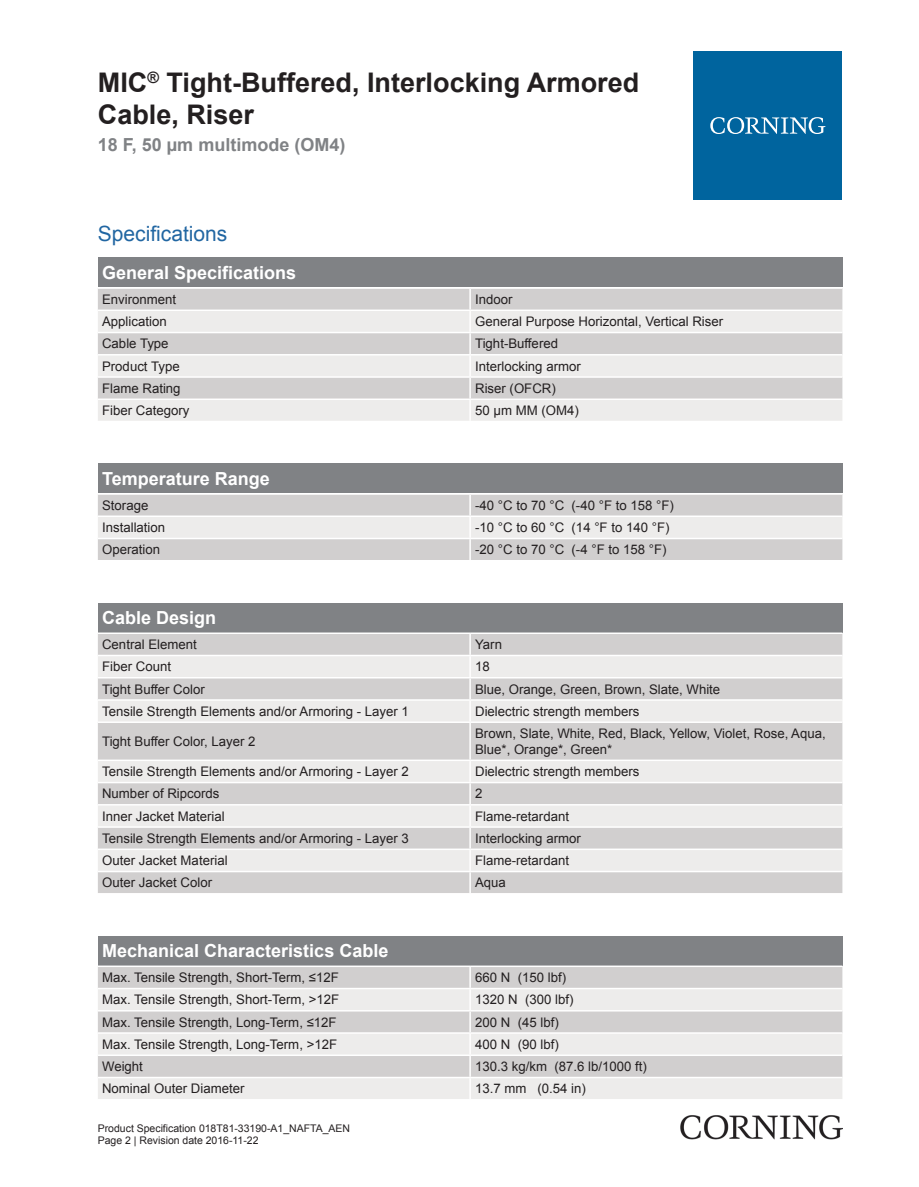
<style>
.page{position:relative;width:919px;height:1187px;background:#fff}
.page>*{position:absolute;margin:0;border:0;box-sizing:border-box;transform-origin:0 0}
.t1{font:700 27px/32.4px "Arial";color:#231f20}
.t2{font:21px "Arial";color:#2166a2}
.t3{font:700 18px "Arial";color:#fff}
.t4{font:700 18px "Arial";color:#808285}
.t5{font:13.2px/15.9px "Arial";color:#231f20}
.t6{font:10.5px/12.6px "Arial";color:#231f20}
</style>
<div class="page">
<div style="left:98px;top:257px;width:744px;height:30px;background:#808285"></div>
<div style="left:98px;top:289px;width:744px;height:20px;background:#d1cfcf"></div>
<svg style="left:98px;top:311px;width:744px;height:110px;fill:#edeceb"></svg>
<hr style="left:469px;top:289px;width:2px;height:20px;background:#fff">
<hr style="left:469px;top:311px;width:2px;height:21px;background:#fff">
<hr style="left:469px;top:333px;width:2px;height:21px;background:#fff">
<hr style="left:469px;top:355px;width:2px;height:21px;background:#fff">
<hr style="left:469px;top:378px;width:2px;height:20px;background:#fff">
<hr style="left:469px;top:400px;width:2px;height:21px;background:#fff">
<hr style="left:98px;top:332px;width:372px;height:1px;background:#fff">
<hr style="left:470px;top:332px;width:372px;height:1px;background:#fff">
<hr style="left:98px;top:354px;width:372px;height:1px;background:#fff">
<hr style="left:470px;top:354px;width:372px;height:1px;background:#fff">
<hr style="left:98px;top:376px;width:372px;height:2px;background:#fff">
<hr style="left:470px;top:376px;width:372px;height:2px;background:#fff">
<hr style="left:98px;top:398px;width:372px;height:2px;background:#fff">
<hr style="left:470px;top:398px;width:372px;height:2px;background:#fff">
<div style="left:98px;top:463px;width:744px;height:30px;background:#808285"></div>
<div style="left:98px;top:494px;width:744px;height:66px;background:#d1cfcf"></div>
<div style="left:98px;top:517px;width:744px;height:20px;background:#edeceb"></div>
<hr style="left:469px;top:494px;width:2px;height:21px;background:#fff">
<hr style="left:469px;top:517px;width:2px;height:20px;background:#fff">
<hr style="left:469px;top:539px;width:2px;height:21px;background:#fff">
<hr style="left:98px;top:515px;width:372px;height:2px;background:#fff">
<hr style="left:470px;top:515px;width:372px;height:2px;background:#fff">
<hr style="left:98px;top:537px;width:372px;height:2px;background:#fff">
<hr style="left:470px;top:537px;width:372px;height:2px;background:#fff">
<div style="left:98px;top:602px;width:744px;height:30px;background:#808285"></div>
<div style="left:98px;top:634px;width:744px;height:259px;background:#d1cfcf"></div>
<svg style="left:98px;top:656px;width:744px;height:214px;fill:#edeceb"></svg>
<hr style="left:469px;top:634px;width:2px;height:20px;background:#fff">
<hr style="left:469px;top:656px;width:2px;height:21px;background:#fff">
<hr style="left:469px;top:678px;width:2px;height:21px;background:#fff">
<hr style="left:469px;top:700px;width:2px;height:21px;background:#fff">
<hr style="left:469px;top:723px;width:2px;height:36px;background:#fff">
<hr style="left:469px;top:761px;width:2px;height:20px;background:#fff">
<hr style="left:469px;top:783px;width:2px;height:21px;background:#fff">
<hr style="left:469px;top:805px;width:2px;height:21px;background:#fff">
<hr style="left:469px;top:827px;width:2px;height:21px;background:#fff">
<hr style="left:469px;top:850px;width:2px;height:20px;background:#fff">
<hr style="left:469px;top:872px;width:2px;height:21px;background:#fff">
<hr style="left:98px;top:654px;width:372px;height:2px;background:#fff">
<hr style="left:470px;top:654px;width:372px;height:2px;background:#fff">
<hr style="left:98px;top:677px;width:372px;height:1px;background:#fff">
<hr style="left:470px;top:677px;width:372px;height:1px;background:#fff">
<hr style="left:98px;top:699px;width:372px;height:1px;background:#fff">
<hr style="left:470px;top:699px;width:372px;height:1px;background:#fff">
<hr style="left:98px;top:721px;width:372px;height:2px;background:#fff">
<hr style="left:470px;top:721px;width:372px;height:2px;background:#fff">
<hr style="left:98px;top:759px;width:372px;height:2px;background:#fff">
<hr style="left:470px;top:759px;width:372px;height:2px;background:#fff">
<hr style="left:98px;top:781px;width:372px;height:2px;background:#fff">
<hr style="left:470px;top:781px;width:372px;height:2px;background:#fff">
<hr style="left:98px;top:804px;width:372px;height:1px;background:#fff">
<hr style="left:470px;top:804px;width:372px;height:1px;background:#fff">
<hr style="left:98px;top:826px;width:372px;height:1px;background:#fff">
<hr style="left:470px;top:826px;width:372px;height:1px;background:#fff">
<hr style="left:98px;top:848px;width:372px;height:2px;background:#fff">
<hr style="left:470px;top:848px;width:372px;height:2px;background:#fff">
<hr style="left:98px;top:870px;width:372px;height:2px;background:#fff">
<hr style="left:470px;top:870px;width:372px;height:2px;background:#fff">
<div style="left:98px;top:935px;width:744px;height:30px;background:#808285"></div>
<div style="left:98px;top:967px;width:744px;height:20px;background:#d1cfcf"></div>
<svg style="left:98px;top:989px;width:744px;height:109px;fill:#edeceb"></svg>
<hr style="left:469px;top:966px;width:2px;height:21px;background:#fff">
<hr style="left:469px;top:989px;width:2px;height:20px;background:#fff">
<hr style="left:469px;top:1011px;width:2px;height:21px;background:#fff">
<hr style="left:469px;top:1033px;width:2px;height:21px;background:#fff">
<hr style="left:469px;top:1055px;width:2px;height:21px;background:#fff">
<hr style="left:469px;top:1078px;width:2px;height:20px;background:#fff">
<hr style="left:98px;top:1009px;width:372px;height:2px;background:#fff">
<hr style="left:470px;top:1009px;width:372px;height:2px;background:#fff">
<hr style="left:98px;top:1032px;width:372px;height:1px;background:#fff">
<hr style="left:470px;top:1032px;width:372px;height:1px;background:#fff">
<hr style="left:98px;top:1054px;width:372px;height:1px;background:#fff">
<hr style="left:470px;top:1054px;width:372px;height:1px;background:#fff">
<hr style="left:98px;top:1076px;width:372px;height:2px;background:#fff">
<hr style="left:470px;top:1076px;width:372px;height:2px;background:#fff">
<div style="left:693px;top:51px;width:149px;height:149px;background:#00649e"></div>
<svg style="left:710px;top:117px;width:115px;height:17px"></svg>
<img style="left:680px;top:1115px;width:162px;height:24px">
<h1 class="t1" style="left:98px;top:66px;width:543px">MIC<sup>®</sup> Tight-Buffered, Interlocking Armored<br>Cable, Riser</h1>
<h3 class="t4" style="left:98px;top:132px;width:249px">18 F, 50 µm multimode (OM4)</h3>
<h2 class="t2" style="left:98px;top:219px;width:131px">Specifications</h2>
<h3 class="t3" style="left:102px;top:260px;width:196px">General Specifications</h3>
<p class="t5" style="left:102px;top:291px;width:76px">Environment</p>
<p class="t5" style="left:475px;top:291px;width:39px">Indoor</p>
<p class="t5" style="left:102px;top:313px;width:66px">Application</p>
<p class="t5" style="left:475px;top:313px;width:249px">General Purpose Horizontal, Vertical Riser</p>
<p class="t5" style="left:102px;top:336px;width:68px">Cable Type</p>
<p class="t5" style="left:475px;top:336px;width:84px">Tight-Buffered</p>
<p class="t5" style="left:102px;top:358px;width:79px">Product Type</p>
<p class="t5" style="left:475px;top:358px;width:107px">Interlocking armor</p>
<p class="t5" style="left:102px;top:380px;width:80px">Flame Rating</p>
<p class="t5" style="left:475px;top:380px;width:82px">Riser (OFCR)</p>
<p class="t5" style="left:102px;top:402px;width:89px">Fiber Category</p>
<p class="t5" style="left:475px;top:402px;width:105px">50 µm MM (OM4)</p>
<h3 class="t3" style="left:102px;top:465px;width:169px">Temperature Range</h3>
<p class="t5" style="left:102px;top:497px;width:48px">Storage</p>
<p class="t5" style="left:475px;top:497px;width:200px">-40 °C to 70 °C (-40 °F to 158 °F)</p>
<p class="t5" style="left:102px;top:519px;width:65px">Installation</p>
<p class="t5" style="left:475px;top:519px;width:196px">-10 °C to 60 °C (14 °F to 140 °F)</p>
<p class="t5" style="left:102px;top:541px;width:59px">Operation</p>
<p class="t5" style="left:475px;top:541px;width:193px">-20 °C to 70 °C (-4 °F to 158 °F)</p>
<h3 class="t3" style="left:102px;top:605px;width:116px">Cable Design</h3>
<p class="t5" style="left:102px;top:636px;width:96px">Central Element</p>
<p class="t5" style="left:475px;top:636px;width:28px">Yarn</p>
<p class="t5" style="left:102px;top:658px;width:70px">Fiber Count</p>
<p class="t5" style="left:475px;top:658px;width:16px">18</p>
<p class="t5" style="left:102px;top:681px;width:104px">Tight Buffer Color</p>
<p class="t5" style="left:475px;top:681px;width:247px">Blue, Orange, Green, Brown, Slate, White</p>
<p class="t5" style="left:102px;top:703px;width:308px">Tensile Strength Elements and/or Armoring - Layer 1</p>
<p class="t5" style="left:475px;top:703px;width:166px">Dielectric strength members</p>
<p class="t5" style="left:102px;top:733px;width:155px">Tight Buffer Color, Layer 2</p>
<p class="t5" style="left:475px;top:725px;width:352px">Brown, Slate, White, Red, Black, Yellow, Violet, Rose, Aqua,<br>Blue*, Orange*, Green*</p>
<p class="t5" style="left:102px;top:763px;width:308px">Tensile Strength Elements and/or Armoring - Layer 2</p>
<p class="t5" style="left:475px;top:763px;width:166px">Dielectric strength members</p>
<p class="t5" style="left:102px;top:785px;width:119px">Number of Ripcords</p>
<p class="t5" style="left:475px;top:785px;width:9px">2</p>
<p class="t5" style="left:102px;top:808px;width:124px">Inner Jacket Material</p>
<p class="t5" style="left:475px;top:808px;width:95px">Flame-retardant</p>
<p class="t5" style="left:102px;top:830px;width:308px">Tensile Strength Elements and/or Armoring - Layer 3</p>
<p class="t5" style="left:475px;top:830px;width:107px">Interlocking armor</p>
<p class="t5" style="left:102px;top:852px;width:127px">Outer Jacket Material</p>
<p class="t5" style="left:475px;top:852px;width:95px">Flame-retardant</p>
<p class="t5" style="left:102px;top:874px;width:112px">Outer Jacket Color</p>
<p class="t5" style="left:475px;top:874px;width:32px">Aqua</p>
<h3 class="t3" style="left:102px;top:937px;width:288px">Mechanical Characteristics Cable</h3>
<p class="t5" style="left:102px;top:969px;width:238px">Max. Tensile Strength, Short-Term, ≤12F</p>
<p class="t5" style="left:475px;top:969px;width:92px">660 N (150 lbf)</p>
<p class="t5" style="left:102px;top:991px;width:239px">Max. Tensile Strength, Short-Term, &gt;12F</p>
<p class="t5" style="left:475px;top:991px;width:100px">1320 N (300 lbf)</p>
<p class="t5" style="left:102px;top:1013px;width:236px">Max. Tensile Strength, Long-Term, ≤12F</p>
<p class="t5" style="left:475px;top:1013px;width:85px">200 N (45 lbf)</p>
<p class="t5" style="left:102px;top:1036px;width:236px">Max. Tensile Strength, Long-Term, &gt;12F</p>
<p class="t5" style="left:475px;top:1036px;width:85px">400 N (90 lbf)</p>
<p class="t5" style="left:102px;top:1058px;width:42px">Weight</p>
<p class="t5" style="left:475px;top:1058px;width:173px">130.3 kg/km (87.6 lb/1000 ft)</p>
<p class="t5" style="left:102px;top:1080px;width:144px">Nominal Outer Diameter</p>
<p class="t5" style="left:475px;top:1080px;width:112px">13.7 mm (0.54 in)</p>
<p class="t6" style="left:98px;top:1121px;width:254px">Product Specification 018T81-33190-A1_NAFTA_AEN<br>Page 2 | Revision date 2016-11-22</p>
</div>
